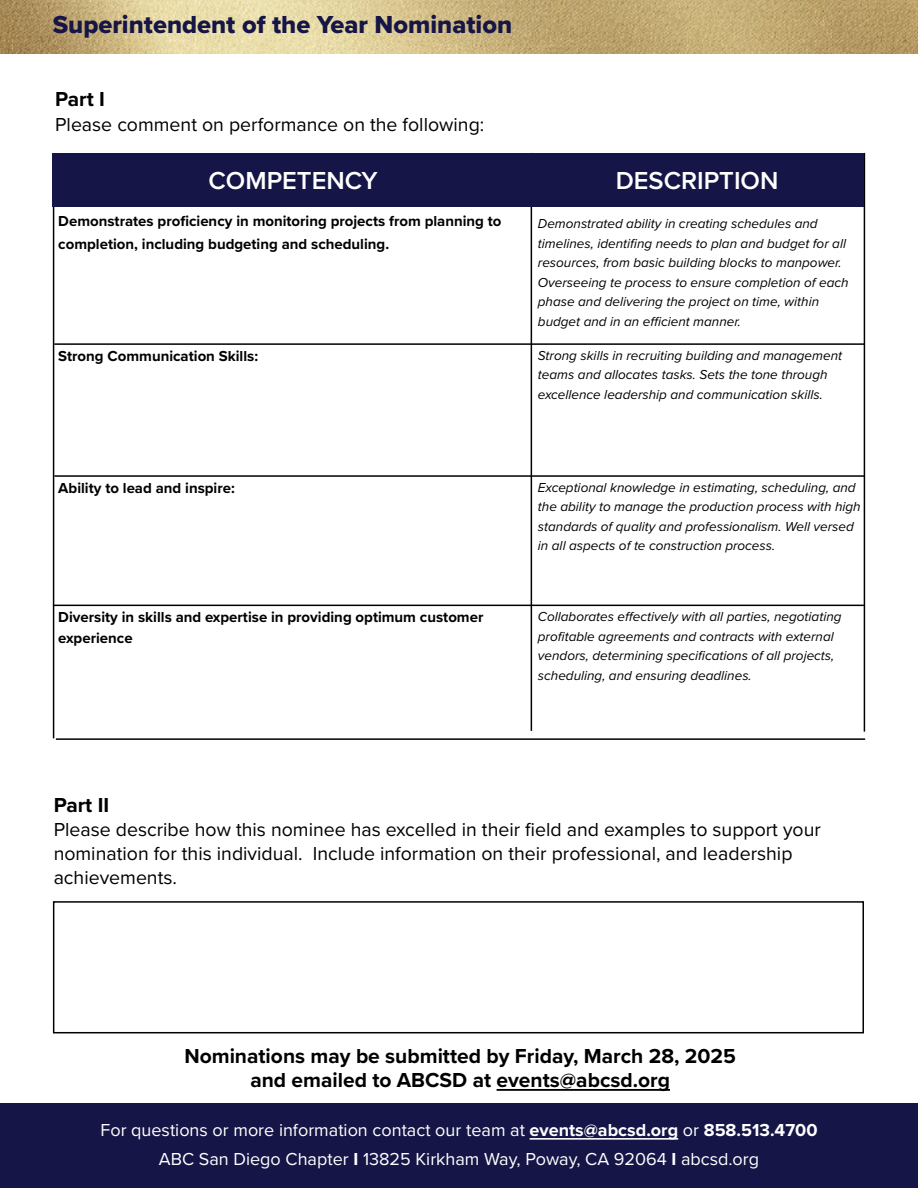
<style>
.page{position:relative;width:918px;height:1188px;background:#fff}
.page>*{position:absolute;margin:0;border:0;box-sizing:border-box;transform-origin:0 0}
.t1{font:25.5px "Proxima Nova Extrabld";color:#151547}
.t2{font:600 25.5px "Proxima Nova";color:#fff}
.t3{font:700 21px/24px "Proxima Nova";color:#000;text-align:center}
.t4{font:19.5px/24px "Proxima Nova";color:#000}
.t5{font:18px/28.5px "Proxima Nova";color:#fff;text-align:center}
.t6{font:700 15px/22.5px "Proxima Nova";color:#000}
.t7{font:italic 13.5px/19.5px "Proxima Nova";color:#000}
.s1{font-weight:700}
</style>
<div class="page">
<hr style="left:53px;top:191px;width:1px;height:547px;background:#000101">
<hr style="left:54px;top:343px;width:811px;height:2px;background:#000101">
<hr style="left:54px;top:475px;width:810px;height:2px;background:#000101">
<hr style="left:53px;top:605px;width:811px;height:1px;background:#000101">
<hr style="left:56px;top:738px;width:809px;height:2px;background:#000101">
<hr style="left:531px;top:153px;width:1px;height:578px;background:#000101">
<hr style="left:864px;top:153px;width:1px;height:579px;background:#000101">
<div style="left:53px;top:153px;width:811px;height:54px;background:#151547"></div>
<hr style="left:497px;top:1089px;width:173px;height:2px;background:#000">
<div style="left:0;top:1104px;width:918px;height:84px;background:#151547"></div>
<hr style="left:530px;top:1138px;width:148px;height:2px;background:#fff">
<div style="left:53px;top:901px;width:811px;height:132px;border:2px solid #000101"></div>
<img style="left:1px;top:0;width:917px;height:54px">
<h1 class="t1" style="left:53px;top:5px;width:461px">Superintendent of the Year Nomination</h1>
<h2 class="t3" style="left:55px;top:86px;width:51px">Part I</h2>
<h3 class="t4" style="left:55px;top:112px;width:431px">Please comment on performance on the following:</h3>
<h1 class="t2" style="left:209px;top:161px;width:171px">COMPETENCY</h1>
<h1 class="t2" style="left:616px;top:161px;width:164px">DESCRIPTION</h1>
<p class="t6" style="left:58px;top:210px;width:445px">Demonstrates proficiency in monitoring projects from planning to completion, including budgeting and scheduling.</p>
<p class="t7" style="left:538px;top:213px;width:312px">Demonstrated ability in creating schedules and timelines, identifing needs to plan and budget for all resources, from basic building blocks to manpower.<br>Overseeing te process to ensure completion of each phase and delivering the project on time, within budget and in an efficient manner.</p>
<p class="t7" style="left:538px;top:345px;width:306px">Strong skills in recruiting building and management teams and allocates tasks. Sets the tone through excellence leadership and communication skills.</p>
<p class="t6" style="left:58px;top:344px;width:201px">Strong Communication Skills:</p>
<p class="t6" style="left:58px;top:477px;width:178px">Ability to lead and inspire:</p>
<p class="t6" style="left:58px;top:607px;width:427px;line-height:21px">Diversity in skills and expertise in providing optimum customer experience</p>
<p class="t7" style="left:538px;top:477px;width:324px">Exceptional knowledge in estimating, scheduling, and the ability to manage the production process with high standards of quality and professionalism. Well versed in all aspects of te construction process.</p>
<p class="t7" style="left:538px;top:606px;width:305px">Collaborates effectively with all parties, negotiating profitable agreements and contracts with external vendors, determining specifications of all projects, scheduling, and ensuring deadlines.</p>
<h2 class="t3" style="left:54px;top:793px;width:57px">Part II</h2>
<h3 class="t4" style="left:54px;top:817px;width:769px">Please describe how this nominee has excelled in their field and examples to support your nomination for this individual. Include information on their professional, and leadership achievements.</h3>
<h2 class="t3" style="left:184px;top:1043px;width:553px">Nominations may be submitted by Friday, March 28, 2025 and emailed to ABCSD at events@abcsd.org</h2>
<h3 class="t5" style="left:100px;top:1115px;width:719px">For questions or more information contact our team at <span class="s1">events@abcsd.org</span> or <span class="s1">858.513.4700<br></span>ABC San Diego Chapter <span class="s1">I</span> 13825 Kirkham Way, Poway, CA 92064 <span class="s1">I</span> abcsd.org</h3>
</div>
